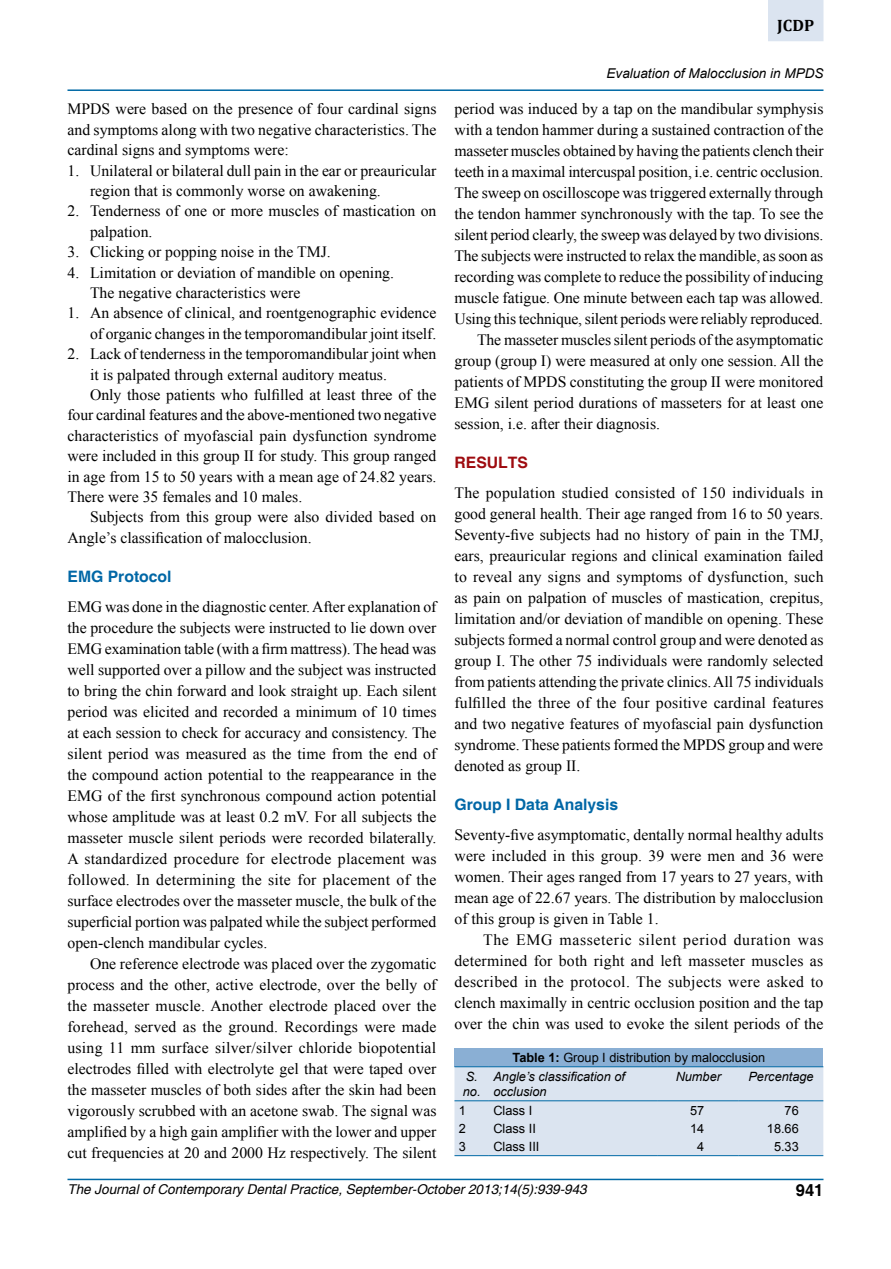
<style>
.page{position:relative;width:891px;height:1269px;background:#fff}
.page>*{position:absolute;margin:0;border:0;box-sizing:border-box;transform-origin:0 0}
.t1{font:700 16.5px "Cambria";color:#000}
.t2{font:700 16.5px "Helvetica";color:#000}
.t3{font:15.75px/21px "Times New Roman";color:#000;text-align:justify}
.t4{font:700 15.75px "Helvetica";color:#0067a6}
.t5{font:700 15.75px "Helvetica";color:#9e0b0f}
.t6{font:italic 13.5px "Helvetica";color:#000}
.t7{font:italic 13.5px "Arial";color:#000}
.t8{font:12.75px "Arial";color:#000}
.t9{font:italic 12.75px/15.8px "Arial";color:#000}
.s1{font-weight:700}
</style>
<div class="page">
<div style="left:768px;top:0;width:56px;height:41px;background:#dbe4f0"></div>
<hr style="left:68px;top:89px;width:756px;height:2px;background:#0069a5">
<hr style="left:68px;top:1179px;width:756px;height:1px;background:#0069a5">
<div style="left:454px;top:1048px;width:369px;height:19px;background:#8aafd4"></div>
<div style="left:454px;top:1067px;width:369px;height:88px;background:#dbe4f0"></div>
<hr style="left:454px;top:1155px;width:35px;height:1px;background:#0069a5">
<hr style="left:489px;top:1155px;width:169px;height:1px;background:#0069a5">
<hr style="left:658px;top:1155px;width:81px;height:1px;background:#0069a5">
<hr style="left:739px;top:1155px;width:84px;height:1px;background:#0069a5">
<hr style="left:454px;top:1100px;width:35px;height:1px;background:#0069a5">
<hr style="left:489px;top:1100px;width:169px;height:1px;background:#0069a5">
<hr style="left:658px;top:1100px;width:81px;height:1px;background:#0069a5">
<hr style="left:739px;top:1100px;width:84px;height:1px;background:#0069a5">
<hr style="left:454px;top:1066px;width:35px;height:1px;background:#0069a5">
<hr style="left:489px;top:1066px;width:169px;height:1px;background:#0069a5">
<hr style="left:658px;top:1066px;width:81px;height:1px;background:#0069a5">
<hr style="left:739px;top:1066px;width:84px;height:1px;background:#0069a5">
<p class="t1" style="left:777px;top:14px;width:38px">JCDP</p>
<p class="t3" style="left:68px;top:99px;width:370px;line-height:20.4px">MPDS were based on the presence of four cardinal signs and symptoms along with two negative characteristics. The cardinal signs and symptoms were:</p>
<p class="t3" style="left:90px;top:160px;width:348px;line-height:20.4px;text-indent:-23px">1. Unilateral or bilateral dull pain in the ear or preauricular region that is commonly worse on awakening.</p>
<p class="t3" style="left:90px;top:201px;width:348px;line-height:20.4px;text-indent:-23px">2. Tenderness of one or more muscles of mastication on palpation.</p>
<p class="t3" style="left:68px;top:241px;width:265px">3. Clicking or popping noise in the TMJ.</p>
<p class="t3" style="left:90px;top:262px;width:306px;line-height:20.4px;text-indent:-23px">4. Limitation or deviation of mandible on opening.<br>The negative characteristics were</p>
<p class="t3" style="left:68px;top:303px;width:371px;line-height:20.4px;text-align:right">1. An absence of clinical, and roentgenographic evidence of organic changes in the temporomandibular joint itself.</p>
<p class="t3" style="left:68px;top:343px;width:370px">2. Lack of tenderness in the temporomandibular joint when</p>
<p class="t3" style="left:90px;top:364px;width:299px">it is palpated through external auditory meatus.</p>
<p class="t3" style="left:90px;top:384px;width:348px">Only those patients who fulfilled at least three of the</p>
<p class="t3" style="left:68px;top:404px;width:370px">four cardinal features and the above-mentioned two negative</p>
<p class="t3" style="left:68px;top:425px;width:370px">characteristics of myofascial pain dysfunction syndrome</p>
<p class="t3" style="left:68px;top:445px;width:371px">were included in this group II for study. This group ranged</p>
<p class="t3" style="left:68px;top:466px;width:370px">in age from 15 to 50 years with a mean age of 24.82 years.</p>
<p class="t3" style="left:68px;top:486px;width:236px">There were 35 females and 10 males.</p>
<p class="t3" style="left:90px;top:506px;width:348px">Subjects from this group were also divided based on</p>
<p class="t3" style="left:68px;top:527px;width:246px">Angle’s classification of malocclusion.</p>
<p class="t4" style="left:68px;top:567px;width:106px">Emg Protocol</p>
<p class="t3" style="left:68px;top:596px;width:371px">EMG was done in the diagnostic center. After explanation of the procedure the subjects were instructed to lie down over EMG examination table (with a firm mattress). The head was well supported over a pillow and the subject was instructed to bring the chin forward and look straight up. Each silent period was elicited and recorded a minimum of 10 times at each session to check for accuracy and consistency. The silent period was measured as the time from the end of the compound action potential to the reappearance in the EMG of the first synchronous compound action potential whose amplitude was at least 0.2 mV. For all subjects the masseter muscle silent periods were recorded bilaterally.<br>A standardized procedure for electrode placement was followed. In determining the site for placement of the surface electrodes over the masseter muscle, the bulk of the superficial portion was palpated while the subject performed open-clench mandibular cycles.</p>
<p class="t3" style="left:68px;top:953px;width:371px;text-indent:23px">One reference electrode was placed over the zygomatic process and the other, active electrode, over the belly of the masseter muscle. Another electrode placed over the forehead, served as the ground. Recordings were made using 11 mm surface silver/silver chloride biopotential electrodes filled with electrolyte gel that were taped over the masseter muscles of both sides after the skin had been vigorously scrubbed with an acetone swab. The signal was amplified by a high gain amplifier with the lower and upper cut frequencies at 20 and 2000 Hz respectively. The silent</p>
<p class="t7" style="left:607px;top:65px;width:218px">Evaluation of Malocclusion in MPDS</p>
<p class="t3" style="left:454px;top:98px;width:370px">period was induced by a tap on the mandibular symphysis</p>
<p class="t3" style="left:454px;top:119px;width:371px">with a tendon hammer during a sustained contraction of the</p>
<p class="t3" style="left:454px;top:140px;width:371px">masseter muscles obtained by having the patients clench their</p>
<p class="t3" style="left:454px;top:161px;width:370px">teeth in a maximal intercuspal position, i.e. centric occlusion.</p>
<p class="t3" style="left:454px;top:182px;width:370px">The sweep on oscilloscope was triggered externally through</p>
<p class="t3" style="left:454px;top:203px;width:371px">the tendon hammer synchronously with the tap. To see the</p>
<p class="t3" style="left:454px;top:224px;width:370px">silent period clearly, the sweep was delayed by two divisions.</p>
<p class="t3" style="left:454px;top:245px;width:370px">The subjects were instructed to relax the mandible, as soon as</p>
<p class="t3" style="left:454px;top:266px;width:370px">recording was complete to reduce the possibility of inducing</p>
<p class="t3" style="left:454px;top:287px;width:371px">muscle fatigue. One minute between each tap was allowed.</p>
<p class="t3" style="left:454px;top:308px;width:370px">Using this technique, silent periods were reliably reproduced.</p>
<p class="t3" style="left:477px;top:329px;width:348px">The masseter muscles silent periods of the asymptomatic</p>
<p class="t3" style="left:454px;top:350px;width:370px">group (group I) were measured at only one session. All the</p>
<p class="t3" style="left:454px;top:371px;width:371px">patients of MPDS constituting the group II were monitored</p>
<p class="t3" style="left:454px;top:392px;width:371px">EMG silent period durations of masseters for at least one</p>
<p class="t3" style="left:454px;top:413px;width:207px">session, i.e. after their diagnosis.</p>
<p class="t5" style="left:454px;top:453px;width:75px">RESULTS</p>
<p class="t3" style="left:454px;top:482px;width:371px">The population studied consisted of 150 individuals in good general health. Their age ranged from 16 to 50 years.<br>Seventy-five subjects had no history of pain in the TMJ, ears, preauricular regions and clinical examination failed to reveal any signs and symptoms of dysfunction, such as pain on palpation of muscles of mastication, crepitus, limitation and/or deviation of mandible on opening. These subjects formed a normal control group and were denoted as group I. The other 75 individuals were randomly selected from patients attending the private clinics. All 75 individuals fulfilled the three of the four positive cardinal features and two negative features of myofascial pain dysfunction syndrome. These patients formed the MPDS group and were denoted as group II.</p>
<p class="t4" style="left:454px;top:795px;width:165px">Group I Data Analysis</p>
<p class="t3" style="left:454px;top:824px;width:371px">Seventy-five asymptomatic, dentally normal healthy adults were included in this group. 39 were men and 36 were women. Their ages ranged from 17 years to 27 years, with mean age of 22.67 years. The distribution by malocclusion of this group is given in Table 1.</p>
<p class="t3" style="left:454px;top:929px;width:371px;text-indent:29px">The EMG masseteric silent period duration was determined for both right and left masseter muscles as described in the protocol. The subjects were asked to clench maximally in centric occlusion position and the tap over the chin was used to evoke the silent periods of the</p>
<p class="t8" style="left:513px;top:1049px;width:254px"><span class="s1">Table 1:</span> Group I distribution by malocclusion</p>
<p class="t9" style="left:463px;top:1068px;width:19px">S. no.</p>
<p class="t9" style="left:493px;top:1068px;width:133px">Angle’s classification of occlusion</p>
<p class="t9" style="left:676px;top:1068px;width:47px">Number</p>
<p class="t9" style="left:748px;top:1068px;width:67px">Percentage</p>
<p class="t8" style="left:459px;top:1102px;width:9px">1</p>
<p class="t8" style="left:493px;top:1102px;width:40px">Class I</p>
<p class="t8" style="left:690px;top:1102px;width:16px">57</p>
<p class="t8" style="left:785px;top:1102px;width:16px">76</p>
<p class="t8" style="left:459px;top:1120px;width:9px">2</p>
<p class="t8" style="left:493px;top:1120px;width:44px">Class II</p>
<p class="t8" style="left:690px;top:1120px;width:16px">14</p>
<p class="t8" style="left:767px;top:1120px;width:33px">18.66</p>
<p class="t8" style="left:459px;top:1138px;width:9px">3</p>
<p class="t8" style="left:493px;top:1138px;width:48px">Class III</p>
<p class="t8" style="left:697px;top:1138px;width:9px">4</p>
<p class="t8" style="left:774px;top:1138px;width:26px">5.33</p>
<p class="t6" style="left:68px;top:1181px;width:521px">The Journal of Contemporary Dental Practice, September-October 2013;14(5):939-943</p>
<p class="t2" style="left:796px;top:1180px;width:29px">941</p>
</div>
